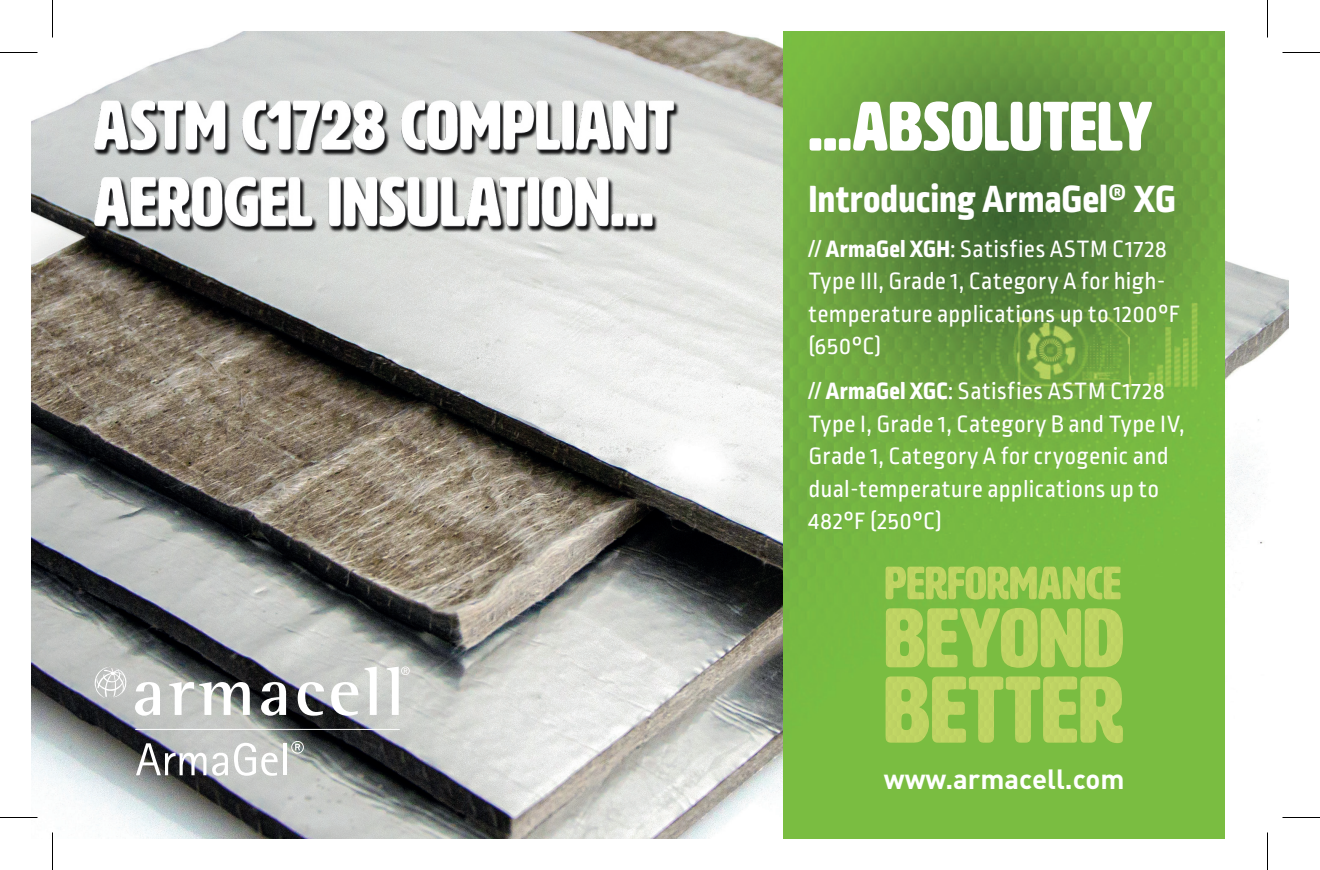
<style>
.page{position:relative;width:1320px;height:870px;background:#fff}
.page>*{position:absolute;margin:0;border:0;box-sizing:border-box;transform-origin:0 0}
.t1{font:68.75px "HWT Artz";letter-spacing:.005em;color:#fff}
.t2{font:800 40px "Ropa Mix Pro";color:#fff}
.t3{font:700 27.5px "DIN Pro";color:#fff}
.t4{font:25px/32.5px "Ropa Mix Pro";letter-spacing:.015em;color:#fff}
.s1{font-weight:800}
</style>
<div class="page">
<img style="left:31px;top:31px;width:1258px;height:808px">
<img style="left:784px;top:31px;width:441px;height:808px">
<svg style="left:135px;top:682px;width:25px;height:34px"></svg>
<svg style="left:169px;top:682px;width:81px;height:33px"></svg>
<svg style="left:261px;top:682px;width:25px;height:34px"></svg>
<svg style="left:298px;top:682px;width:26px;height:34px"></svg>
<svg style="left:331px;top:682px;width:27px;height:34px"></svg>
<svg style="left:365px;top:667px;width:12px;height:48px"></svg>
<svg style="left:387px;top:667px;width:23px;height:48px"></svg>
<svg style="left:95px;top:667px;width:32px;height:32px"></svg>
<hr style="left:135px;top:729px;width:265px;height:1px;background:#fff">
<svg style="left:136px;top:743px;width:70px;height:32px"></svg>
<svg style="left:212px;top:753px;width:16px;height:23px"></svg>
<svg style="left:234px;top:743px;width:44px;height:33px"></svg>
<hr style="left:284px;top:743px;width:3px;height:32px;background:#fff">
<svg style="left:291px;top:741px;width:13px;height:13px"></svg>
<svg style="left:886px;top:566px;width:237px;height:177px;background:#a4ca56"></svg>
<img style="left:80px;top:82px;width:680px;height:223px">
<hr style="left:0;top:51px;width:38px;height:3px;background:#fff">
<hr style="left:1282px;top:51px;width:38px;height:3px;background:#fff">
<hr style="left:0;top:816px;width:38px;height:3px;background:#fff">
<hr style="left:1282px;top:816px;width:38px;height:3px;background:#fff">
<hr style="left:51px;top:0;width:3px;height:38px;background:#fff">
<hr style="left:51px;top:832px;width:3px;height:38px;background:#fff">
<hr style="left:1266px;top:0;width:3px;height:38px;background:#fff">
<hr style="left:1266px;top:832px;width:3px;height:38px;background:#fff">
<hr style="left:0;top:52px;width:38px;height:1px;background:#000">
<hr style="left:1282px;top:52px;width:38px;height:1px;background:#000">
<hr style="left:0;top:817px;width:38px;height:1px;background:#000">
<hr style="left:1282px;top:817px;width:38px;height:1px;background:#000">
<hr style="left:52px;top:0;width:1px;height:38px;background:#000">
<hr style="left:52px;top:832px;width:1px;height:38px;background:#000">
<hr style="left:1267px;top:0;width:1px;height:38px;background:#000">
<hr style="left:1267px;top:832px;width:1px;height:38px;background:#000">
<h1 class="t1" style="left:808px;top:90px;width:345px">...ABSOLUTELY</h1>
<h2 class="t2" style="left:808px;top:175px;width:369px">Introducing ArmaGel® XG</h2>
<p class="t4" style="left:808px;top:234px;width:373px">// <span class="s1">ArmaGel XGH</span>: Satisfies ASTM C1728<br>Type III, Grade 1, Category A for high&shy;temperature applications up to 1200°F (650°C)</p>
<p class="t4" style="left:808px;top:376px;width:378px">// <span class="s1">ArmaGel XGC</span>: Satisfies ASTM C1728<br>Type I, Grade 1, Category B and Type IV,<br>Grade 1, Category A for cryogenic and dual-temperature applications up to<br>482°F (250°C)</p>
<p class="t3" style="left:884px;top:756px;width:242px">www.armacell.com</p>
</div>
